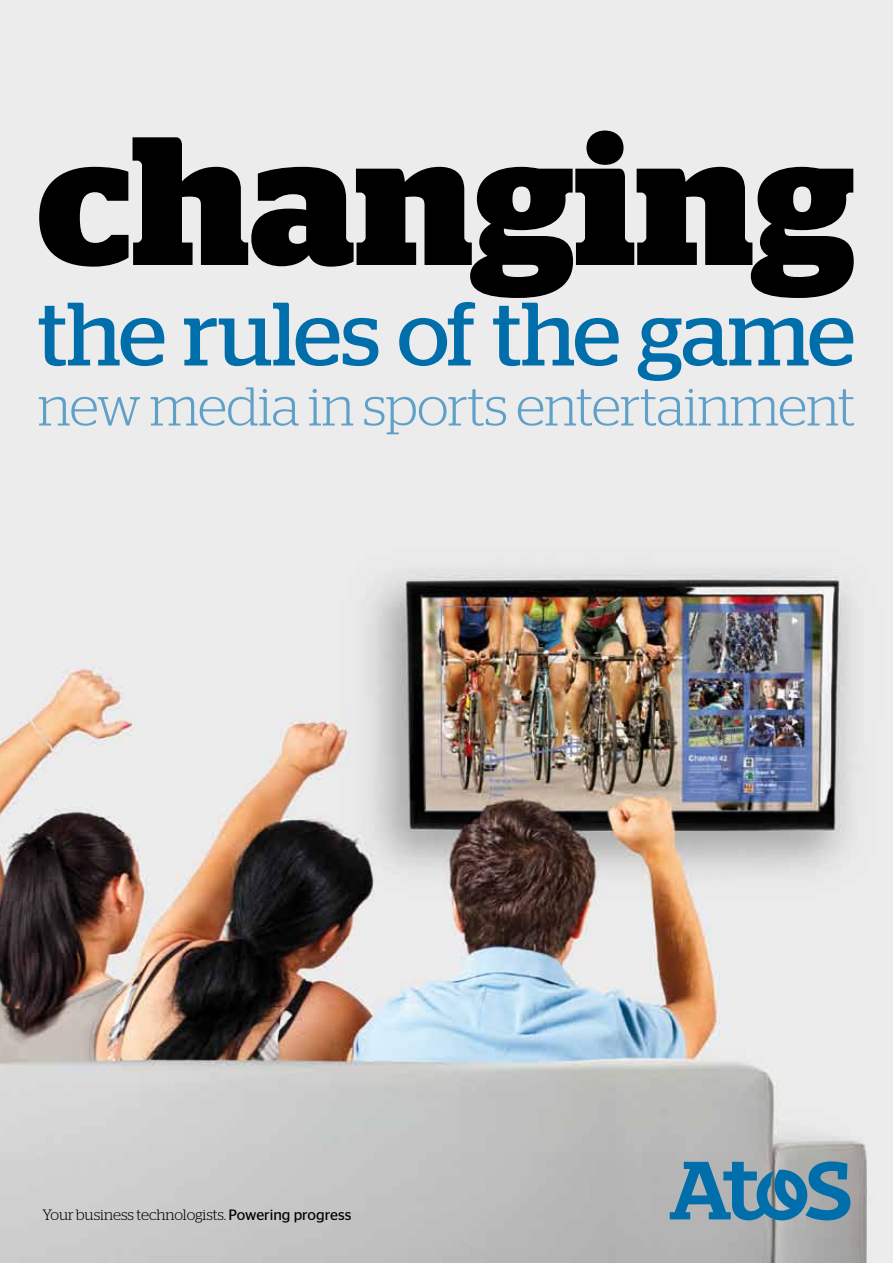
<style>
.page{position:relative;width:893px;height:1263px;background:#fff}
.page>*{position:absolute;margin:0;border:0;box-sizing:border-box;transform-origin:0 0}
.t1{font:700 182.4px "Stag";letter-spacing:.005em;color:#000}
.t2{font:89.7px "Stag";letter-spacing:-.01em;color:#006eab}
.t3{font:300 54.45px "Stag";letter-spacing:-.01em;color:#5fa0c9}
.t4{font:300 15px "Stag";letter-spacing:-.005em;color:#000}
.s1{font-family:"Stag Sans";font-weight:400}
</style>
<div class="page">
<img style="left:0;top:0;width:893px;height:1263px">
<svg style="left:670px;top:1161px;width:180px;height:59px;background:#518cac"></svg>
<h1 class="t1" style="left:38px;top:94px;width:818px">changing</h1>
<h2 class="t2" style="left:38px;top:282px;width:819px">the rules of the game</h2>
<h3 class="t3" style="left:38px;top:376px;width:819px">new media in sports entertainment</h3>
<p class="t4" style="left:43px;top:1207px;width:310px">Your business technologists. <span class="s1">Powering progress</span></p>
</div>
